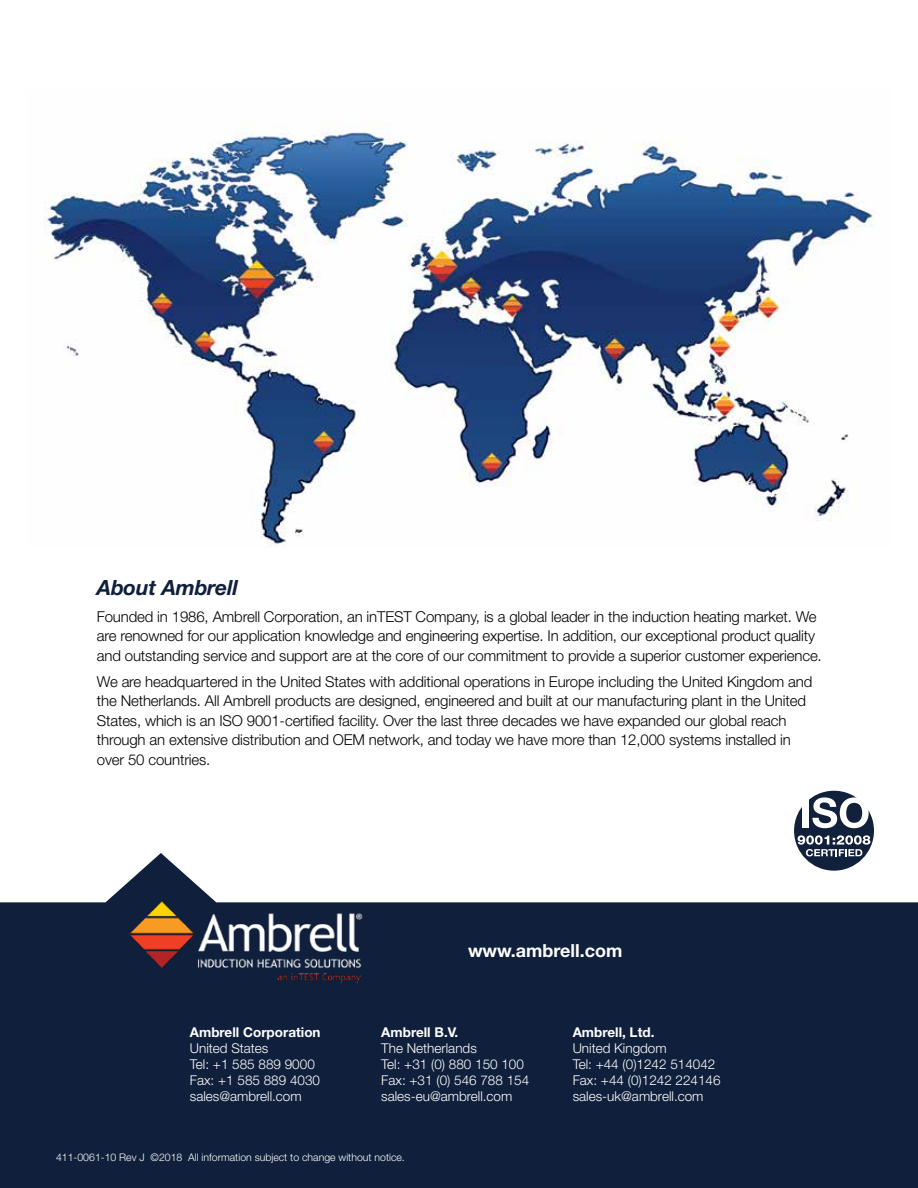
<style>
.page{position:relative;width:918px;height:1188px;background:#fff}
.page>*{position:absolute;margin:0;border:0;box-sizing:border-box;transform-origin:0 0}
.t1{font:italic 700 21px "Helvetica Neue LT Std";letter-spacing:-.01em;color:#101f3b}
.t2{font:700 18px "Helvetica Neue LT Std";color:#fff}
.t3{font:300 15px/19.5px "Helvetica Neue LT Std";letter-spacing:-.01em;color:#000}
.t4{font:300 13.5px/16.2px "Helvetica Neue LT Std";color:#fff}
.t5{font:700 13.5px "Helvetica Neue LT Std";color:#fff}
.t6{font:300 10.5px "Helvetica Neue LT Std";color:#fff}
</style>
<div class="page">
<svg style="left:0;top:853px;width:918px;height:335px;background:#313e56"></svg>
<img style="left:44px;top:124px;width:831px;height:423px">
<div style="left:794px;top:791px;width:80px;height:80px;background:#11203b;border-radius:50%"></div>
<div style="left:802px;top:798px;width:7px;height:30px;background:#fff"></div>
<svg style="left:812px;top:797px;width:57px;height:31px"></svg>
<svg style="left:798px;top:835px;width:72px;height:21px"></svg>
<img style="left:106px;top:888px;width:274px;height:102px">
<h1 class="t1" style="left:97px;top:575px;width:142px">About Ambrell</h1>
<p class="t3" style="left:97px;top:606px;width:726px">Founded in 1986, Ambrell Corporation, an inTEST Company, is a global leader in the induction heating market. We are renowned for our application knowledge and engineering expertise. In addition, our exceptional product quality and outstanding service and support are at the core of our commitment to provide a superior customer experience.</p>
<p class="t3" style="left:97px;top:672px;width:717px">We are headquartered in the United States with additional operations in Europe including the United Kingdom and the Netherlands. All Ambrell products are designed, engineered and built at our manufacturing plant in the United States, which is an ISO 9001-certified facility. Over the last three decades we have expanded our global reach through an extensive distribution and OEM network, and today we have more than 12,000 systems installed in over 50 countries.</p>
<p class="t5" style="left:190px;top:1023px;width:132px">Ambrell Corporation</p>
<p class="t4" style="left:190px;top:1040px;width:132px">United States<br>Tel: +1 585 889 9000<br>Fax: +1 585 889 4030 sales@ambrell.com</p>
<p class="t2" style="left:468px;top:939px;width:156px">www.ambrell.com</p>
<p class="t5" style="left:381px;top:1023px;width:78px">Ambrell B.V.</p>
<p class="t4" style="left:381px;top:1040px;width:149px">The Netherlands<br>Tel: +31 (0) 880 150 100<br>Fax: +31 (0) 546 788 154 sales-eu@ambrell.com</p>
<p class="t5" style="left:573px;top:1023px;width:83px">Ambrell, Ltd.</p>
<p class="t4" style="left:573px;top:1040px;width:149px">United Kingdom<br>Tel: +44 (0)1242 514042<br>Fax: +44 (0)1242 224146 sales-uk@ambrell.com</p>
<p class="t6" style="left:56px;top:1151px;width:350px">411-0061-10 Rev J ©2018 All information subject to change without notice.</p>
</div>
